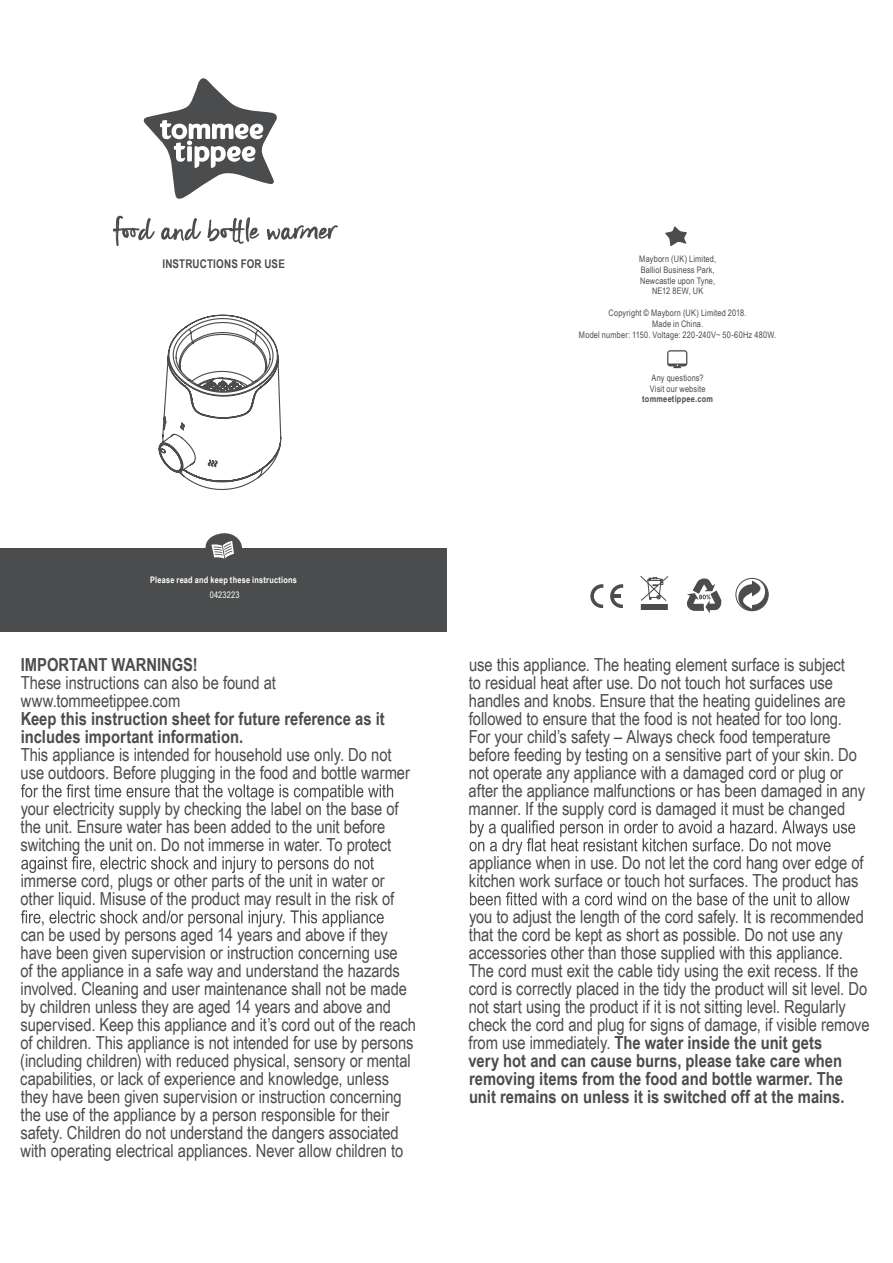
<style>
.page{position:relative;width:893px;height:1263px;background:#fff}
.page>*{position:absolute;margin:0;border:0;box-sizing:border-box;transform-origin:0 0}
.t1{font:18px/18px "Arial Narrow";letter-spacing:-.005em;color:#4b4c4d}
.t2{font:700 18px/18px "Arial Narrow";color:#4b4c4d}
.t3{font:700 12px "Arial Narrow";letter-spacing:.015em;color:#4b4c4d}
.t4{font:9px/10.8px "Arial Narrow";letter-spacing:.02em;color:#4b4c4d;text-align:center}
.t5{font:700 9px "Arial Narrow";letter-spacing:.025em;color:#fff}
.t6{font:700 9px "Arial Narrow";letter-spacing:.03em;color:#4b4c4d}
.t7{font:9px "Arial Narrow";letter-spacing:.02em;color:#fff}
.s1{font-weight:700}
</style>
<div class="page">
<div style="left:0;top:548px;width:447px;height:84px;background:#4b4c4d"></div>
<svg style="left:205px;top:533px;width:37px;height:26px"></svg>
<svg style="left:143px;top:78px;width:134px;height:121px"></svg>
<svg style="left:21px;top:784px;width:372px;height:17px"></svg>
<svg style="left:21px;top:856px;width:353px;height:17px"></svg>
<svg style="left:21px;top:910px;width:363px;height:17px"></svg>
<svg style="left:113px;top:216px;width:225px;height:30px"></svg>
<svg style="left:469px;top:820px;width:386px;height:35px"></svg>
<svg style="left:470px;top:892px;width:380px;height:13px"></svg>
<svg style="left:686px;top:578px;width:36px;height:35px"></svg>
<div style="left:735px;top:578px;width:34px;height:33px;border:1px solid #4b4c4d;border-radius:50%"></div>
<svg style="left:738px;top:578px;width:30px;height:33px"></svg>
<svg style="left:590px;top:584px;width:13px;height:24px"></svg>
<svg style="left:610px;top:584px;width:13px;height:24px"></svg>
<svg style="left:667px;top:350px;width:20px;height:18px"></svg>
<svg style="left:665px;top:226px;width:22px;height:20px"></svg>
<svg style="left:640px;top:576px;width:28px;height:25px"></svg>
<div style="left:641px;top:605px;width:26px;height:5px;background:#4b4c4d"></div>
<div style="left:641px;top:604px;width:26px;height:6px;border:1px solid #4b4c4d"></div>
<svg style="left:158px;top:314px;width:124px;height:177px"></svg>
<p class="t3" style="left:162px;top:257px;width:124px">INSTRUCTIONS FOR USE</p>
<p class="t4" style="left:639px;top:253px;width:78px">Mayborn (UK) Limited,<br>Balliol Business Park,<br>Newcastle upon Tyne,<br>NE12 8EW, UK</p>
<p class="t4" style="left:579px;top:307px;width:199px">Copyright © Mayborn (UK) Limited 2018.<br>Made in China.<br>Model number: 1150. Voltage: 220-240V~ 50-60Hz 480W.</p>
<p class="t4" style="left:650px;top:372px;width:57px;text-align:left">Any questions?<br>Visit our website</p>
<p class="t6" style="left:642px;top:394px;width:72px">tommeetippee.com</p>
<p class="t5" style="left:150px;top:574px;width:148px">Please read and keep these instructions</p>
<p class="t7" style="left:210px;top:588px;width:31px">0423223</p>
<p class="t2" style="left:21px;top:656px;width:179px">IMPORTANT WARNINGS!</p>
<p class="t1" style="left:21px;top:673px;width:257px">These instructions can also be found at www.tommeetippee.com</p>
<p class="t2" style="left:21px;top:710px;width:366px">Keep this instruction sheet for future reference as it includes important information.</p>
<p class="t1" style="left:21px;top:745px;width:391px">This appliance is intended for household use only. Do not use outdoors. Before plugging in the food and bottle warmer</p>
<p class="t1" style="left:21px;top:799px;width:380px">your electricity supply by checking the label on the base of the unit. Ensure water has been added to the unit before switching the unit on. Do not immerse in water. To protect</p>
<p class="t1" style="left:21px;top:871px;width:375px">immerse cord, plugs or other parts of the unit in water or other liquid. Misuse of the product may result in the risk of</p>
<p class="t1" style="left:20px;top:925px;width:397px">can be used by persons aged 14 years and above if they have been given supervision or instruction concerning use<br>of the appliance in a safe way and understand the hazards involved. Cleaning and user maintenance shall not be made by children unless they are aged 14 years and above and supervised. Keep this appliance and it’s cord out of the reach of children. This appliance is not intended for use by persons (including children) with reduced physical, sensory or mental capabilities, or lack of experience and knowledge, unless they have been given supervision or instruction concerning the use of the appliance by a person responsible for their safety. Children do not understand the dangers associated with operating electrical appliances. Never allow children to</p>
<p class="t1" style="left:469px;top:655px;width:398px">use this appliance. The heating element surface is subject<br>to residual heat after use. Do not touch hot surfaces use handles and knobs. Ensure that the heating guidelines are followed to ensure that the food is not heated for too long.<br>For your child’s safety – Always check food temperature before feeding by testing on a sensitive part of your skin. Do not operate any appliance with a damaged cord or plug or after the appliance malfunctions or has been damaged in any manner. If the supply cord is damaged it must be changed</p>
<p class="t1" style="left:469px;top:853px;width:396px">appliance when in use. Do not let the cord hang over edge of kitchen work surface or touch hot surfaces. The product has</p>
<p class="t1" style="left:468px;top:907px;width:403px">you to adjust the length of the cord safely. It is recommended that the cord be kept as short as possible. Do not use any accessories other than those supplied with this appliance.<br>The cord must exit the cable tidy using the exit recess. If the cord is correctly placed in the tidy the product will sit level. Do not start using the product if it is not sitting level. Regularly check the cord and plug for signs of damage, if visible remove from use immediately. <span class="s1">The water inside the unit gets<br>very hot and can cause burns, please take care when removing items from the food and bottle warmer. The unit remains on unless it is switched off at the mains.</span></p>
</div>
